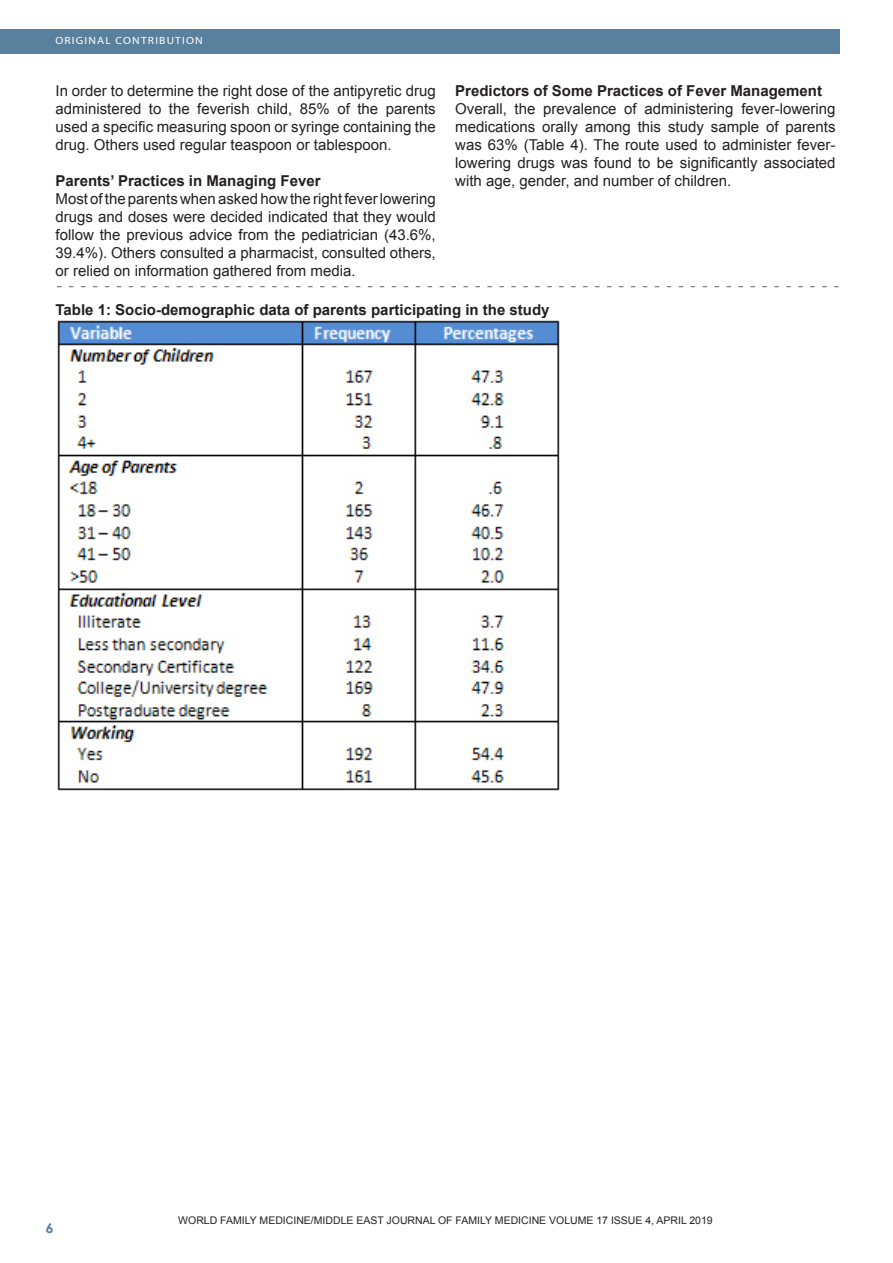
<style>
.page{position:relative;width:893px;height:1263px;background:#fff}
.page>*{position:absolute;margin:0;border:0;box-sizing:border-box;transform-origin:0 0}
.Footnote_Text{font:15px/18px "Arial";color:#231f20;text-align:justify}
.Footnote_Text-2{font:700 15px "Arial";color:#231f20}
.Footnote_Text-3{font:10.5px "Arial";color:#231f20}
.t1{font:10.5px "Myriad";letter-spacing:.1em;color:#fff;scale:1.1 1}
</style>
<div class="page">
<div style="left:0;top:30px;width:840px;height:24px;background:#59809c"></div>
<img style="left:57px;top:320px;width:503px;height:471px">
<svg style="left:57px;top:286px;width:781px;height:1px"></svg>
<p class="t1" style="left:56px;top:35px;width:135px">ORIGINAL CONTRIBUTION</p>
<p class="Footnote_Text" style="left:56px;top:82px;width:382px">In order to determine the right dose of the antipyretic drug administered to the feverish child, 85% of the parents used a specific measuring spoon or syringe containing the drug. Others used regular teaspoon or tablespoon.</p>
<p class="Footnote_Text-2" style="left:56px;top:171px;width:267px">Parents’ Practices in Managing Fever</p>
<p class="Footnote_Text" style="left:56px;top:190px;width:382px">Most of the parents when asked how the right fever lowering drugs and doses were decided indicated that they would follow the previous advice from the pediatrician (43.6%, 39.4%). Others consulted a pharmacist, consulted others, or relied on information gathered from media.</p>
<p class="Footnote_Text-2" style="left:455px;top:81px;width:368px">Predictors of Some Practices of Fever Management</p>
<p class="Footnote_Text" style="left:455px;top:100px;width:382px">Overall, the prevalence of administering fever-lowering medications orally among this study sample of parents was 63% (Table 4). The route used to administer fever&shy;lowering drugs was found to be significantly associated with age, gender, and number of children.</p>
<p class="Footnote_Text-2" style="left:56px;top:300px;width:495px">Table 1: Socio-demographic data of parents participating in the study</p>
<p class="Footnote_Text-3" style="left:178px;top:1214px;width:536px">WORLD FAMILY MEDICINE/MIDDLE EAST JOURNAL OF FAMILY MEDICINE VOLUME 17 ISSUE 4, APRIL 2019</p>
</div>
